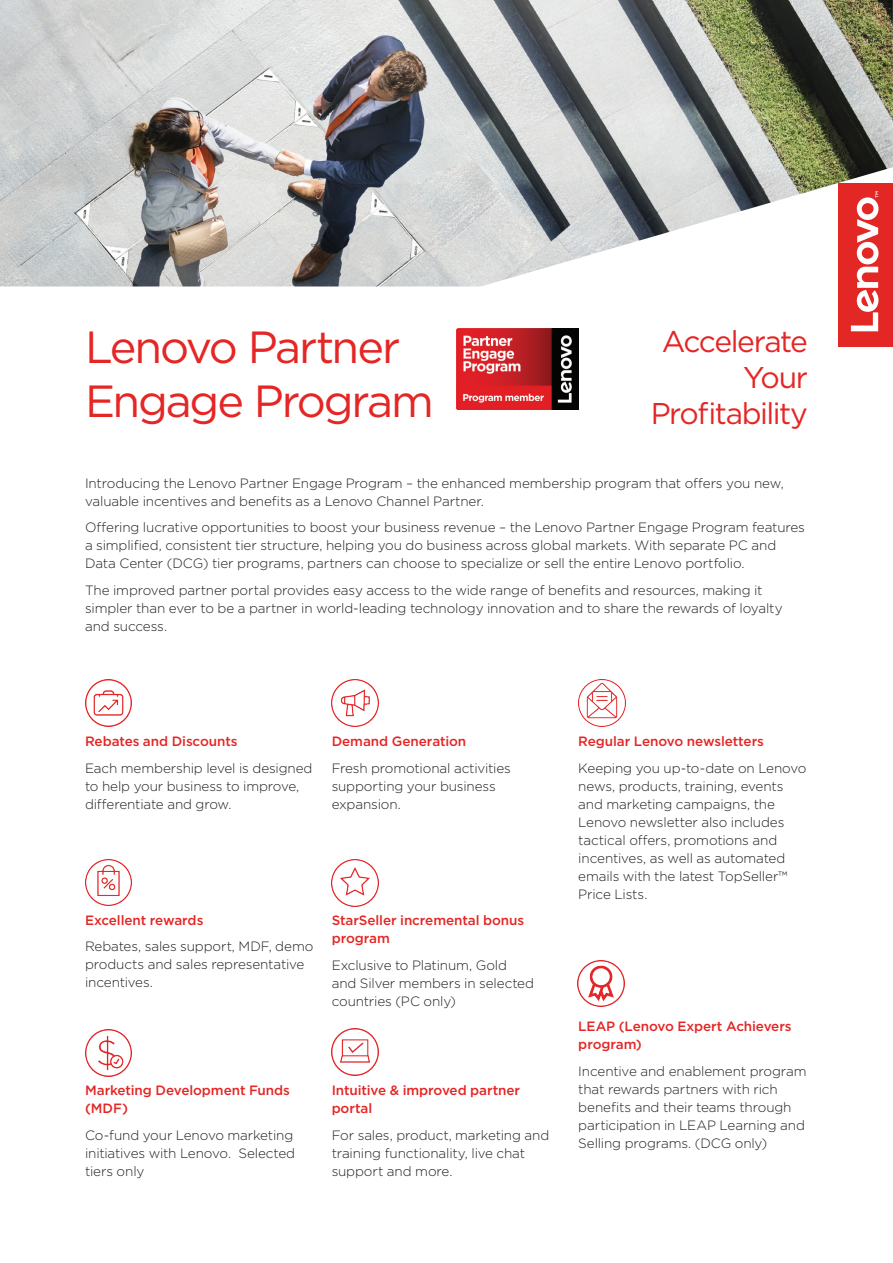
<style>
.page{position:relative;width:893px;height:1263px;background:#fff}
.page>*{position:absolute;margin:0;border:0;box-sizing:border-box;transform-origin:0 0}
.t1{font:45px/54px "Gotham";letter-spacing:-.05em;color:#e42625}
.t2{font:30px/36px "Gotham";letter-spacing:-.05em;color:#e42625;text-align:right}
.t3{font:300 13.5px/18px "Gotham";letter-spacing:-.01em;color:#231f20}
.t4{font:500 13.5px/18px "Gotham";letter-spacing:-.005em;color:#e42625}
</style>
<div class="page">
<img style="left:0;top:0;width:893px;height:286px">
<img style="left:578px;top:680px;width:47px;height:46px">
<img style="left:456px;top:328px;width:123px;height:82px">
<img style="left:332px;top:680px;width:46px;height:47px">
<img style="left:578px;top:960px;width:47px;height:47px">
<img style="left:85px;top:859px;width:47px;height:47px">
<img style="left:332px;top:860px;width:46px;height:46px">
<img style="left:85px;top:1030px;width:47px;height:46px">
<img style="left:332px;top:1028px;width:46px;height:47px">
<img style="left:85px;top:680px;width:47px;height:46px">
<div style="left:838px;top:183px;width:55px;height:163px;background:#e22725"></div>
<svg style="left:851px;top:191px;width:27px;height:140px"></svg>
<hr style="left:892px;top:183px;width:1px;height:164px;background:#e52025">
<h1 class="t1" style="left:85px;top:320px;width:350px">Lenovo Partner<br>Engage Program</h1>
<h2 class="t2" style="left:651px;top:323px;width:159px">Accelerate<br>Your<br>Profitability</h2>
<p class="t3" style="left:85px;top:473px;width:700px">Introducing the Lenovo Partner Engage Program – the enhanced membership program that offers you new, valuable incentives and benefits as a Lenovo Channel Partner.</p>
<p class="t3" style="left:85px;top:518px;width:721px">Offering lucrative opportunities to boost your business revenue – the Lenovo Partner Engage Program features a simplified, consistent tier structure, helping you do business across global markets. With separate PC and<br>Data Center (DCG) tier programs, partners can choose to specialize or sell the entire Lenovo portfolio.</p>
<p class="t3" style="left:85px;top:580px;width:699px">The improved partner portal provides easy access to the wide range of benefits and resources, making it simpler than ever to be a partner in world-leading technology innovation and to share the rewards of loyalty and success.</p>
<p class="t4" style="left:85px;top:732px;width:154px">Rebates and Discounts</p>
<p class="t3" style="left:85px;top:759px;width:229px">Each membership level is designed to help your business to improve, differentiate and grow.</p>
<p class="t4" style="left:332px;top:732px;width:136px">Demand Generation</p>
<p class="t3" style="left:332px;top:759px;width:181px">Fresh promotional activities supporting your business expansion.</p>
<p class="t4" style="left:85px;top:911px;width:120px">Excellent rewards</p>
<p class="t3" style="left:85px;top:937px;width:230px">Rebates, sales support, MDF, demo products and sales representative incentives.</p>
<p class="t4" style="left:332px;top:911px;width:194px">StarSeller incremental bonus program</p>
<p class="t3" style="left:332px;top:955px;width:204px">Exclusive to Platinum, Gold and Silver members in selected countries (PC only)</p>
<p class="t4" style="left:85px;top:1081px;width:206px">Marketing Development Funds (MDF)</p>
<p class="t3" style="left:85px;top:1125px;width:212px">Co-fund your Lenovo marketing initiatives with Lenovo. Selected tiers only</p>
<p class="t4" style="left:332px;top:1081px;width:190px">Intuitive &amp; improved partner portal</p>
<p class="t3" style="left:332px;top:1125px;width:219px">For sales, product, marketing and training functionality, live chat support and more.</p>
<p class="t4" style="left:578px;top:732px;width:187px">Regular Lenovo newsletters</p>
<p class="t3" style="left:578px;top:759px;width:230px">Keeping you up-to-date on Lenovo news, products, training, events and marketing campaigns, the<br>Lenovo newsletter also includes tactical offers, promotions and incentives, as well as automated emails with the latest TopSeller™<br>Price Lists.</p>
<p class="t4" style="left:578px;top:1017px;width:215px">LEAP (Lenovo Expert Achievers program)</p>
<p class="t3" style="left:578px;top:1062px;width:230px">Incentive and enablement program that rewards partners with rich benefits and their teams through participation in LEAP Learning and<br>Selling programs. (DCG only)</p>
</div>
